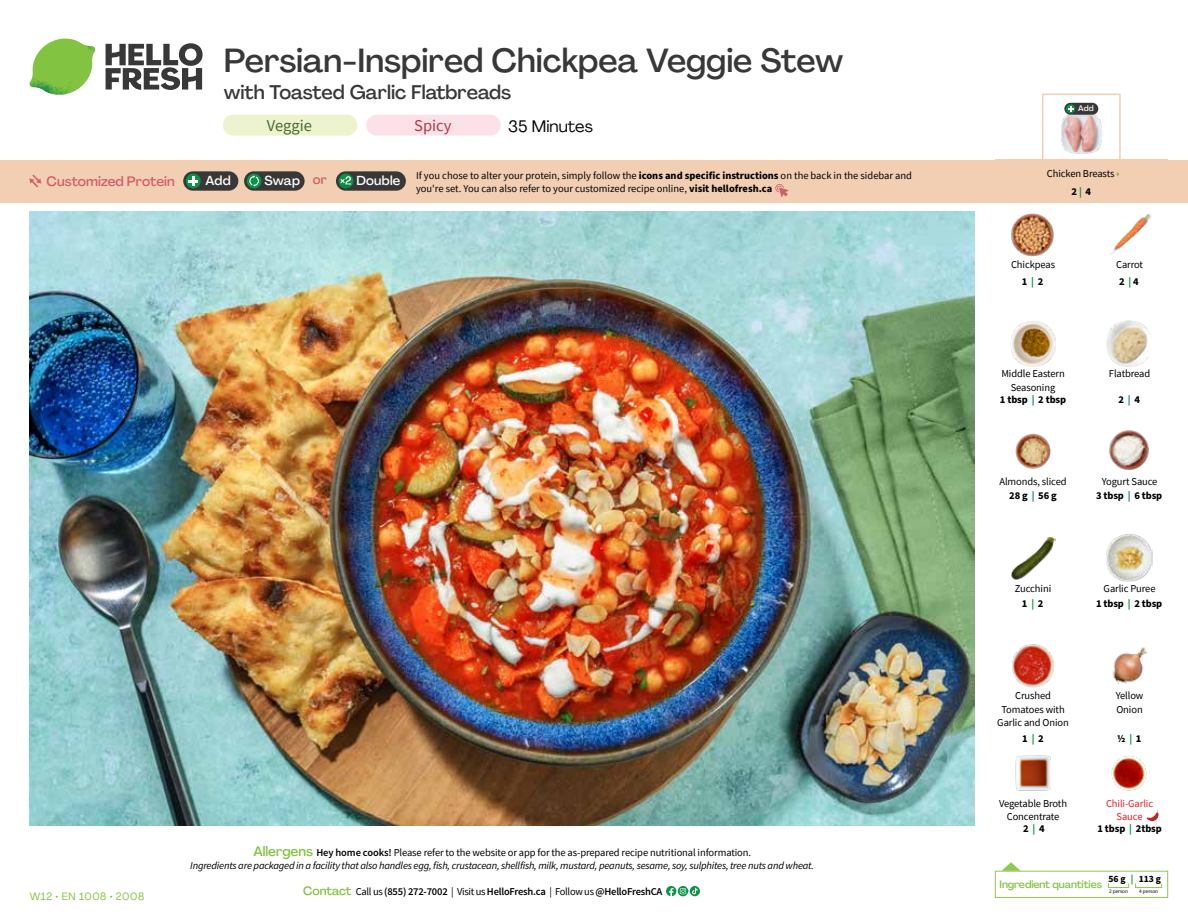
<style>
.page{position:relative;width:1188px;height:918px;background:#fff}
.page>*{position:absolute;margin:0;border:0;box-sizing:border-box;transform-origin:0 0}
.t1{font:500 33px "Agrandir";letter-spacing:-.005em;color:#383839}
.t2{font:500 19.5px "Agrandir";color:#383839}
.t3{font:16.5px "Agrandir";color:#000}
.t4{font:16.5px "Source Sans Pro";color:#476b32}
.t5{font:16.5px "Source Sans Pro";color:#b33841}
.t6{font:500 13.5px "Agrandir";color:#d15f6a}
.t7{font:500 12.9px "Agrandir";letter-spacing:.015em;color:#fff}
.t8{font:10.5px/13.5px "Source Sans Pro";letter-spacing:-.01em;color:#000;text-align:center}
.t9{font:italic 10.5px/13.5px "Source Sans Pro";letter-spacing:-.02em;color:#000;text-align:center}
.t10{font:600 10.5px "Source Sans Pro";letter-spacing:-.02em;color:#000}
.t11{font:700 10.5px "Source Sans Pro";letter-spacing:-.01em;color:#000}
.t12{font:500 10.5px "Agrandir";letter-spacing:-.01em;color:#82c341}
.t13{font:10.5px/13.5px "Source Sans Pro";letter-spacing:-.01em;color:#ed1d24;text-align:center}
.t14{font:10.5px "Agrandir";letter-spacing:.05em;color:#82c341}
.t15{font:700 9.6px "Source Sans Pro";color:#000}
.t16{font:500 7.95px "Agrandir";color:#fff}
.t17{font:5.25px "Source Sans Pro";letter-spacing:-.01em;color:#000}
.s1{color:#d15f6a}
.s2{color:#8cba42}
.s3{font-weight:700}
.s4{font-weight:700;color:#0b9446}
.s5{color:#0b9446}
.s6{font-family:"Agrandir";font-weight:500;font-style:normal;font-size:13.5px;color:#82c341}
.s7{font-weight:600;font-style:normal}
.s8{font-style:normal}
.s9{font-family:"Agrandir";font-weight:500;font-size:12px;color:#82c341}
.s10{font-weight:400}
</style>
<div class="page">
<svg style="left:106px;top:43px;width:97px;height:47px"></svg>
<svg style="left:34px;top:39px;width:59px;height:38px"></svg>
<img style="left:65px;top:39px;width:30px;height:25px">
<img style="left:33px;top:60px;width:56px;height:10px">
<img style="left:29px;top:64px;width:58px;height:31px">
<img style="left:64px;top:70px;width:25px;height:24px">
<img style="left:30px;top:211px;width:945px;height:615px">
<svg style="left:690px;top:886px;width:10px;height:10px"></svg>
<svg style="left:666px;top:886px;width:32px;height:10px"></svg>
<svg style="left:1002px;top:862px;width:19px;height:9px"></svg>
<div style="left:995px;top:871px;width:173px;height:27px;border:1px solid #91c84e"></div>
<div style="left:1108px;top:883px;width:21px;height:5px;border:1px solid #91c84e"></div>
<div style="left:1135px;top:883px;width:27px;height:5px;border:1px solid #91c84e"></div>
<img style="left:1011px;top:321px;width:45px;height:45px">
<img style="left:1106px;top:321px;width:44px;height:45px">
<img style="left:1015px;top:433px;width:36px;height:36px">
<img style="left:1109px;top:430px;width:40px;height:40px">
<img style="left:1011px;top:537px;width:45px;height:43px">
<img style="left:1106px;top:534px;width:47px;height:47px">
<img style="left:1012px;top:644px;width:42px;height:44px">
<img style="left:1015px;top:755px;width:36px;height:36px">
<img style="left:1111px;top:756px;width:36px;height:35px">
<img style="left:1110px;top:214px;width:42px;height:41px">
<img style="left:1011px;top:213px;width:43px;height:44px">
<img style="left:1112px;top:647px;width:35px;height:38px">
<svg style="left:1146px;top:810px;width:13px;height:12px"></svg>
<div style="left:0;top:160px;width:1188px;height:42px;background:#f2cfb3"></div>
<svg style="left:29px;top:174px;width:12px;height:14px"></svg>
<div style="left:336px;top:171px;width:70px;height:20px;background:#383839;border-radius:10px"></div>
<div style="left:339px;top:174px;width:14px;height:14px;background:#0b9446;border-radius:50%"></div>
<div style="left:342px;top:180px;width:10px;height:11px;background:#000;opacity:.35"></div>
<svg style="left:339px;top:176px;width:12px;height:9px"></svg>
<div style="left:244px;top:171px;width:61px;height:20px;background:#383839;border-radius:10px"></div>
<svg style="left:247px;top:174px;width:15px;height:14px"></svg>
<svg style="left:249px;top:175px;width:10px;height:12px"></svg>
<div style="left:183px;top:171px;width:55px;height:20px;background:#383839;border-radius:10px"></div>
<div style="left:186px;top:174px;width:15px;height:14px;background:#0b9446;border-radius:50%"></div>
<svg style="left:188px;top:176px;width:10px;height:10px"></svg>
<svg style="left:775px;top:184px;width:13px;height:13px"></svg>
<div style="left:1042px;top:94px;width:79px;height:69px;border:2px solid #f2cfb3"></div>
<img style="left:1061px;top:112px;width:41px;height:42px">
<div style="left:1064px;top:103px;width:34px;height:12px;background:#383839;border-radius:6px"></div>
<svg style="left:1066px;top:104px;width:9px;height:9px"></svg>
<svg style="left:1068px;top:106px;width:5px;height:6px"></svg>
<div style="left:223px;top:115px;width:134px;height:21px;background:#edf3cd;border-radius:10px"></div>
<div style="left:366px;top:115px;width:135px;height:21px;background:#fce1e9;border-radius:10px"></div>
<h1 class="t1" style="left:224px;top:40px;width:621px">Persian-Inspired Chickpea Veggie Stew</h1>
<h2 class="t2" style="left:224px;top:80px;width:289px">with Toasted Garlic Flatbreads</h2>
<h3 class="t3" style="left:508px;top:116px;width:86px">35 Minutes</h3>
<h3 class="t4" style="left:267px;top:115px;width:47px">Veggie</h3>
<h3 class="t5" style="left:414px;top:115px;width:39px">Spicy</h3>
<p class="t16" style="left:1078px;top:104px;width:17px">Add</p>
<p class="t6" style="left:47px;top:173px;width:130px">Customized Protein</p>
<p class="t7" style="left:206px;top:173px;width:27px">Add</p>
<p class="t7" style="left:265px;top:173px;width:64px">Swap <span class="s1">or</span></p>
<p class="t7" style="left:356px;top:173px;width:45px">Double</p>
<p class="t8" style="left:1047px;top:165px;width:75px;line-height:17.5px">Chicken Breasts<span class="s2">▲<br></span><span class="s3">2</span> <span class="s4">|</span> <span class="s3">4</span></p>
<p class="t8" style="left:416px;top:168px;width:498px;text-align:left">If you chose to alter your protein, simply follow the <span class="s3">icons and specific instructions</span> on the back in the sidebar and you're set. You can also refer to your customized recipe online, <span class="s3">visit hellofresh.ca</span></p>
<p class="t8" style="left:1011px;top:257px;width:46px;line-height:16.4px">Chickpeas<br><span class="s3">1</span> <span class="s4">|</span> <span class="s3">2</span></p>
<p class="t8" style="left:1001px;top:367px;width:65px">Middle Eastern<br>Seasoning</p>
<p class="t11" style="left:1000px;top:392px;width:68px">1 tbsp <span class="s5">|</span> 2 tbsp</p>
<p class="t8" style="left:1116px;top:256px;width:29px;line-height:16.4px;text-align:left">Carrot<br><span class="s3">2</span> <span class="s4">|</span> <span class="s3">4</span></p>
<p class="t8" style="left:1109px;top:367px;width:43px">Flatbread</p>
<p class="t11" style="left:1118px;top:392px;width:23px">2 <span class="s5">|</span> 4</p>
<p class="t8" style="left:999px;top:474px;width:69px;line-height:14.9px">Almonds, sliced<br><span class="s3">28 g</span> <span class="s4">|</span> <span class="s3">56 g</span></p>
<p class="t8" style="left:1096px;top:474px;width:68px;line-height:14.9px">Yogurt Sauce<br><span class="s3">3 tbsp</span> <span class="s4">|</span> <span class="s3">6 tbsp</span></p>
<p class="t8" style="left:1015px;top:581px;width:38px;line-height:14.9px">Zucchini<br><span class="s3">1</span> <span class="s4">|</span> <span class="s3">2</span></p>
<p class="t8" style="left:1096px;top:581px;width:68px;line-height:14.9px">Garlic Puree<br><span class="s3">1 tbsp</span> <span class="s4">|</span> <span class="s3">2 tbsp</span></p>
<p class="t14" style="left:30px;top:890px;width:116px">W12 • EN 1008 • 2008</p>
<p class="t9" style="left:190px;top:846px;width:625px"><span class="s6">Allergens</span> <span class="s7">Hey home cooks!</span> <span class="s8">Please refer to the website or app for the as-prepared recipe nutritional information.<br></span>Ingredients are packaged in a facility that also handles egg, fish, crustacean, shellfish, milk, mustard, peanuts, sesame, soy, sulphites, tree nuts and wheat.</p>
<p class="t10" style="left:303px;top:885px;width:361px"><span class="s9">Contact</span> <span class="s10">Call us</span> (855) 272-7002 <span class="s10">| Visit us</span> HelloFresh.ca <span class="s10">| Follow us</span> @HelloFreshCA</p>
<p class="t8" style="left:997px;top:689px;width:73px">Crushed<br>Tomatoes with<br>Garlic and Onion</p>
<p class="t11" style="left:1022px;top:731px;width:23px">1 <span class="s5">|</span> 2</p>
<p class="t8" style="left:999px;top:796px;width:69px">Vegetable Broth<br>Concentrate</p>
<p class="t11" style="left:1023px;top:821px;width:23px">2 <span class="s5">|</span> 4</p>
<p class="t8" style="left:1116px;top:689px;width:29px;text-align:left">Yellow<br>Onion</p>
<p class="t11" style="left:1117px;top:731px;width:26px">1/2 <span class="s5">|</span> 1</p>
<p class="t13" style="left:1106px;top:796px;width:49px">Chili-Garlic<br>Sauce</p>
<p class="t11" style="left:1098px;top:821px;width:66px">1 tbsp <span class="s5">|</span> 2tbsp</p>
<p class="t15" style="left:1109px;top:872px;width:54px">56 g <span class="s5">|</span> 113 g</p>
<p class="t17" style="left:1109px;top:888px;width:20px">2 person</p>
<p class="t17" style="left:1139px;top:888px;width:20px">4 person</p>
<p class="t12" style="left:1000px;top:878px;width:104px">Ingredient quantities</p>
</div>
